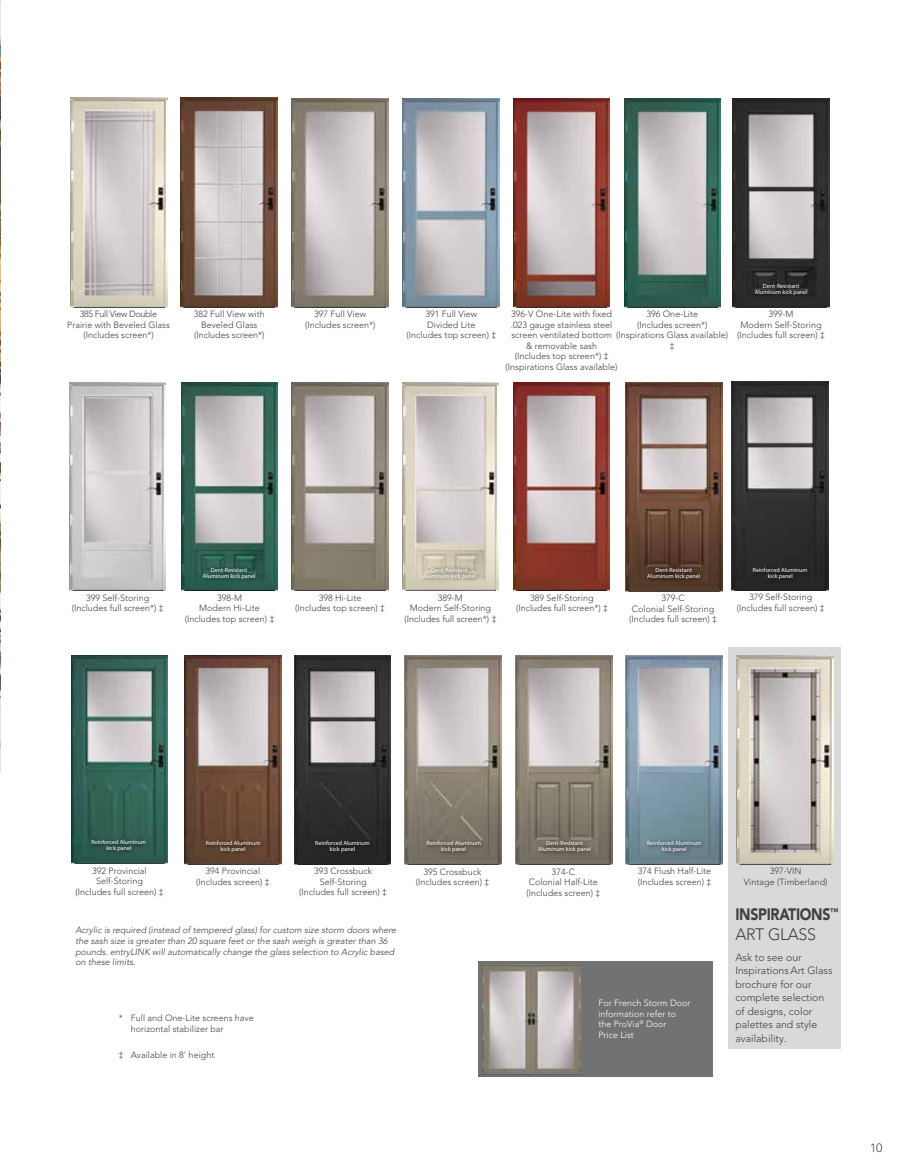
<style>
.page{position:relative;width:905px;height:1175px;background:#fff}
.page>*{position:absolute;margin:0;border:0;box-sizing:border-box;transform-origin:0 0}
.t1{font:900 16.5px/19.8px "Avenir LT Std";letter-spacing:-.02em;color:#414042;scale:.85 1}
.t2{font:300 12px "Avenir LT Std";color:#414042}
.t3{font:300 10.5px/13.5px "Avenir LT Std";color:#414042}
.t4{font:300 9px/10.5px "Avenir LT Std";color:#414042;text-align:center}
.t5{font:italic 300 9px/10.8px "Avenir LT Std";color:#414042}
.t6{font:300 9px/10.5px "Avenir LT Std";color:#fff}
.t7{font:6px/6px "Myriad Pro";color:#fff;text-align:center}
.s1{font-weight:300}
</style>
<div class="page">
<img style="left:0;top:0;width:1px;height:772px">
<div style="left:728px;top:647px;width:112px;height:401px;background:#d9d9d9"></div>
<img style="left:513px;top:98px;width:97px;height:209px">
<img style="left:402px;top:98px;width:97px;height:209px">
<img style="left:624px;top:99px;width:96px;height:208px">
<img style="left:292px;top:98px;width:96px;height:209px">
<img style="left:69px;top:382px;width:97px;height:209px">
<img style="left:732px;top:99px;width:97px;height:208px">
<img style="left:292px;top:382px;width:96px;height:209px">
<img style="left:513px;top:382px;width:97px;height:209px">
<img style="left:402px;top:382px;width:96px;height:209px">
<img style="left:625px;top:655px;width:97px;height:209px">
<img style="left:732px;top:381px;width:96px;height:209px">
<img style="left:294px;top:655px;width:97px;height:209px">
<img style="left:181px;top:382px;width:97px;height:208px">
<img style="left:184px;top:655px;width:97px;height:209px">
<img style="left:515px;top:655px;width:97px;height:209px">
<img style="left:625px;top:382px;width:97px;height:209px">
<img style="left:736px;top:655px;width:97px;height:209px">
<img style="left:70px;top:98px;width:97px;height:209px">
<img style="left:181px;top:98px;width:97px;height:209px">
<div style="left:420px;top:564px;width:61px;height:19px;background:#000;opacity:.75"></div>
<div style="left:644px;top:564px;width:61px;height:19px;background:#000;opacity:.75"></div>
<div style="left:535px;top:837px;width:61px;height:20px;background:#000;opacity:.75"></div>
<div style="left:752px;top:280px;width:61px;height:20px;background:#000;opacity:.75"></div>
<div style="left:200px;top:564px;width:61px;height:19px;background:#000;opacity:.75"></div>
<div style="left:749px;top:565px;width:63px;height:19px;background:#232323"></div>
<div style="left:644px;top:837px;width:62px;height:20px;background:#000;opacity:.75"></div>
<div style="left:203px;top:837px;width:62px;height:19px;background:#000;opacity:.75"></div>
<div style="left:312px;top:837px;width:63px;height:19px;background:#232323"></div>
<img style="left:71px;top:655px;width:97px;height:208px">
<div style="left:88px;top:837px;width:63px;height:19px;background:#000;opacity:.75"></div>
<img style="left:405px;top:655px;width:96px;height:209px">
<div style="left:423px;top:838px;width:63px;height:19px;background:#000;opacity:.75"></div>
<div style="left:478px;top:961px;width:235px;height:115px;background:#707274"></div>
<img style="left:482px;top:964px;width:99px;height:110px">
<p class="t4" style="left:67px;top:309px;width:104px">385 Full View Double<br>Prairie with Beveled Glass (Includes screen*)</p>
<p class="t7" style="left:754px;top:282px;width:54px">Dent-Resistant<br>Aluminum kick panel</p>
<p class="t4" style="left:505px;top:309px;width:113px">396-V One-Lite with fixed .023 gauge stainless steel screen ventilated bottom<br>&amp; removable sash<br>(Includes top screen*) ‡ (Inspirations Glass available)</p>
<p class="t4" style="left:406px;top:309px;width:91px">391 Full View<br>Divided Lite<br>(Includes top screen) ‡</p>
<p class="t4" style="left:305px;top:309px;width:72px">397 Full View (Includes screen*)</p>
<p class="t4" style="left:194px;top:309px;width:72px">382 Full View with<br>Beveled Glass (Includes screen*)</p>
<p class="t4" style="left:616px;top:309px;width:113px">396 One-Lite<br>(Includes screen*) (Inspirations Glass available) ‡</p>
<p class="t4" style="left:737px;top:309px;width:89px">399-M<br>Modern Self-Storing (Includes full screen) ‡</p>
<p class="t4" style="left:72px;top:592px;width:93px">399 Self-Storing (Includes full screen*) ‡</p>
<p class="t7" style="left:203px;top:566px;width:54px">Dent-Resistant<br>Aluminum kick panel</p>
<p class="t7" style="left:753px;top:567px;width:56px">Reinforced Aluminum kick panel</p>
<p class="t7" style="left:423px;top:566px;width:54px">Dent-Resistant<br>Aluminum kick panel</p>
<p class="t7" style="left:647px;top:566px;width:54px">Dent-Resistant<br>Aluminum kick panel</p>
<p class="t4" style="left:185px;top:592px;width:91px">398-M<br>Modern Hi-Lite (Includes top screen) ‡</p>
<p class="t4" style="left:295px;top:592px;width:91px">398 Hi-Lite<br>(Includes top screen) ‡</p>
<p class="t4" style="left:516px;top:592px;width:93px">389 Self-Storing (Includes full screen*) ‡</p>
<p class="t4" style="left:404px;top:592px;width:93px">389-M<br>Modern Self-Storing (Includes full screen*) ‡</p>
<p class="t4" style="left:629px;top:593px;width:89px">379-C<br>Colonial Self-Storing (Includes full screen) ‡</p>
<p class="t4" style="left:736px;top:592px;width:89px">379 Self-Storing (Includes full screen) ‡</p>
<p class="t7" style="left:92px;top:839px;width:56px">Reinforced Aluminum kick panel</p>
<p class="t4" style="left:76px;top:865px;width:89px">392 Provincial<br>Self-Storing<br>(Includes full screen) ‡</p>
<p class="t7" style="left:206px;top:839px;width:56px">Reinforced Aluminum kick panel</p>
<p class="t7" style="left:315px;top:839px;width:56px">Reinforced Aluminum kick panel</p>
<p class="t4" style="left:196px;top:865px;width:75px">394 Provincial (Includes screen) ‡</p>
<p class="t4" style="left:299px;top:865px;width:89px">393 Crossbuck<br>Self-Storing<br>(Includes full screen) ‡</p>
<p class="t5" style="left:75px;top:924px;width:322px">Acrylic is required (instead of tempered glass) for custom size storm doors where the sash size is greater than 20 square feet or the sash weigh is greater than 36 pounds. entryLINK will automatically change the glass selection to Acrylic based on these limits.</p>
<p class="t4" style="left:131px;top:1012px;width:124px;text-align:left;text-indent:-12px">* Full and One-Lite screens have horizontal stabilizer bar</p>
<p class="t4" style="left:119px;top:1049px;width:97px">‡ Available in 8' height</p>
<p class="t7" style="left:426px;top:840px;width:56px">Reinforced Aluminum kick panel</p>
<p class="t4" style="left:416px;top:866px;width:75px">395 Crossbuck (Includes screen) ‡</p>
<p class="t7" style="left:538px;top:840px;width:54px">Dent-Resistant<br>Aluminum kick panel</p>
<p class="t4" style="left:526px;top:866px;width:75px">374-C<br>Colonial Half-Lite (Includes screen) ‡</p>
<p class="t7" style="left:647px;top:839px;width:56px">Reinforced Aluminum kick panel</p>
<p class="t4" style="left:637px;top:866px;width:75px;text-align:left">374 Flush Half-Lite (Includes screen) ‡</p>
<p class="t6" style="left:598px;top:998px;width:94px">For French Storm Door information refer to the ProVia<sup>®</sup> Door<br>Price List</p>
<p class="t4" style="left:744px;top:866px;width:85px">397-VIN<br>Vintage (Timberland)</p>
<h1 class="t1" style="left:735px;top:904px;width:123px">INSPIRATIONS<sup>™<br></sup><span class="s1">ART GLASS</span></h1>
<p class="t3" style="left:735px;top:950px;width:99px">Ask to see our<br>InspirationsArt Glass brochure for our complete selection of designs, color palettes and style availability.</p>
<h2 class="t2" style="left:870px;top:1140px;width:14px">10</h2>
</div>
